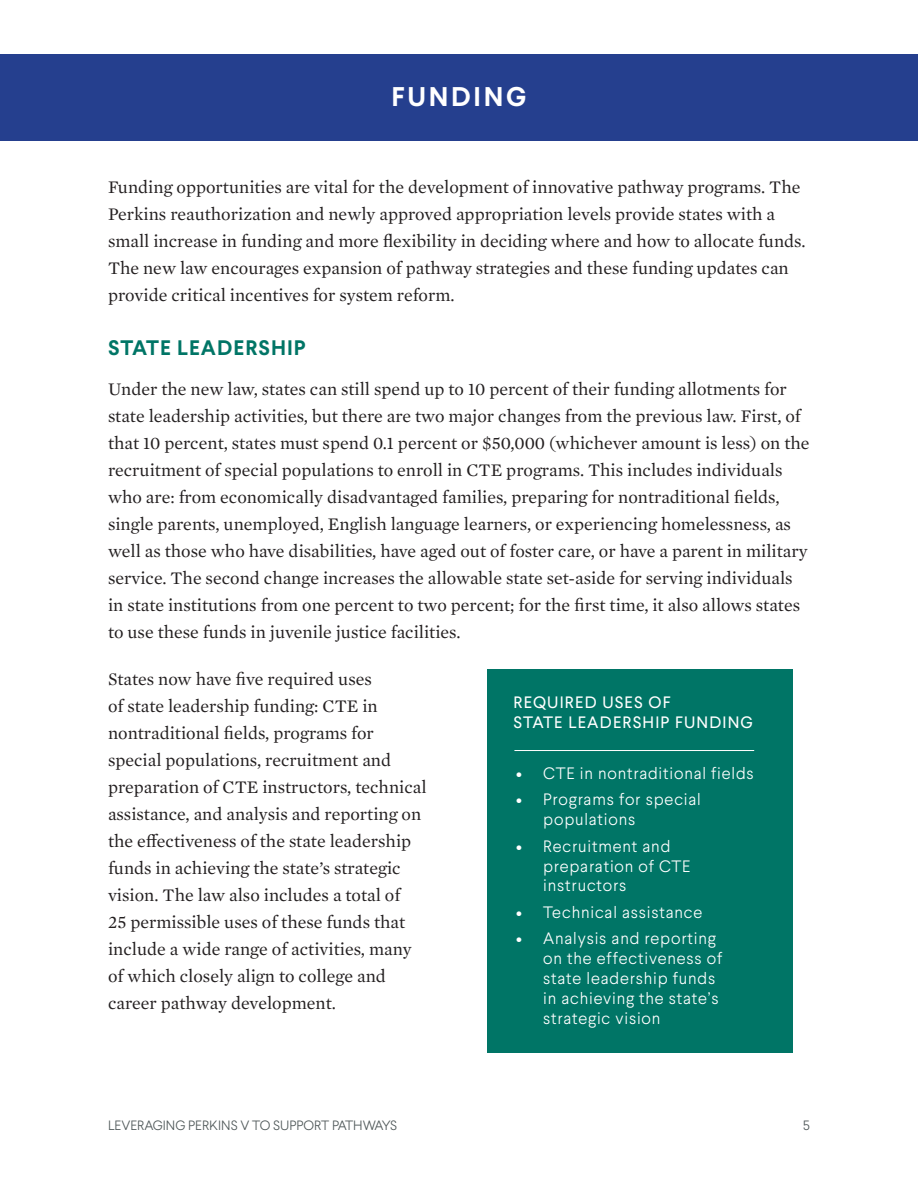
<style>
.page{position:relative;width:918px;height:1188px;background:#fff}
.page>*{position:absolute;margin:0;border:0;box-sizing:border-box;transform-origin:0 0}
.t1{font:700 27px "Larsseit";letter-spacing:.1em;color:#fff}
.paragraph_JFF{font:700 21px "Larsseit";letter-spacing:.05em;color:#007566}
.paragraph_JFF-2{font:18px/27px "Mercury Text G1";color:#231f20}
.t2{font:300 16.5px/19.8px "Larsseit";letter-spacing:.05em;color:#fff}
.t3{font:16.5px "Larsseit";letter-spacing:.07em;color:#fff}
.t4{font:300 13.5px "Larsseit";color:#4e5758}
</style>
<div class="page">
<div style="left:0;top:54px;width:918px;height:86px;background:#253f8e"></div>
<div style="left:487px;top:669px;width:306px;height:384px;background:#007566"></div>
<hr style="left:514px;top:750px;width:240px;height:1px;background:#fff">
<p class="t1" style="left:392px;top:79px;width:136px">FUNDING</p>
<p class="paragraph_JFF-2" style="left:108px;top:172px;width:699px">Funding opportunities are vital for the development of innovative pathway programs. The Perkins reauthorization and newly approved appropriation levels provide states with a small increase in funding and more flexibility in deciding where and how to allocate funds.<br>The new law encourages expansion of pathway strategies and these funding updates can provide critical incentives for system reform.</p>
<p class="paragraph_JFF" style="left:108px;top:333px;width:199px">STATE LEADERSHIP</p>
<p class="paragraph_JFF-2" style="left:108px;top:375px;width:703px">Under the new law, states can still spend up to 10 percent of their funding allotments for state leadership activities, but there are two major changes from the previous law. First, of that 10 percent, states must spend 0.1 percent or $50,000 (whichever amount is less) on the recruitment of special populations to enroll in CTE programs. This includes individuals who are: from economically disadvantaged families, preparing for nontraditional fields, single parents, unemployed, English language learners, or experiencing homelessness, as well as those who have disabilities, have aged out of foster care, or have a parent in military service. The second change increases the allowable state set-aside for serving individuals in state institutions from one percent to two percent; for the first time, it also allows states to use these funds in juvenile justice facilities.</p>
<p class="paragraph_JFF-2" style="left:108px;top:665px;width:320px">States now have five required uses<br>of state leadership funding: CTE in nontraditional fields, programs for special populations, recruitment and preparation of CTE instructors, technical assistance, and analysis and reporting on the effectiveness of the state leadership funds in achieving the state’s strategic vision. The law also includes a total of<br>25 permissible uses of these funds that include a wide range of activities, many of which closely align to college and career pathway development.</p>
<p class="t3" style="left:514px;top:692px;width:159px">REQUIRED USES OF</p>
<p class="t3" style="left:514px;top:711px;width:241px">STATE LEADERSHIP FUNDING</p>
<p class="t2" style="left:516px;top:763px;width:239px">• CTE in nontraditional fields</p>
<p class="t2" style="left:543px;top:789px;width:159px;text-indent:-27px">• Programs for special populations</p>
<p class="t2" style="left:543px;top:836px;width:149px;text-indent:-27px">• Recruitment and preparation of CTE instructors</p>
<p class="t2" style="left:516px;top:902px;width:188px">• Technical assistance</p>
<p class="t2" style="left:543px;top:928px;width:181px;text-indent:-27px">• Analysis and reporting on the effectiveness of state leadership funds in achieving the state’s strategic vision</p>
<p class="t4" style="left:108px;top:1117px;width:291px">LEVERAGING PERKINS V TO SUPPORT PATHWAYS</p>
<p class="t4" style="left:803px;top:1117px;width:9px">5</p>
</div>
